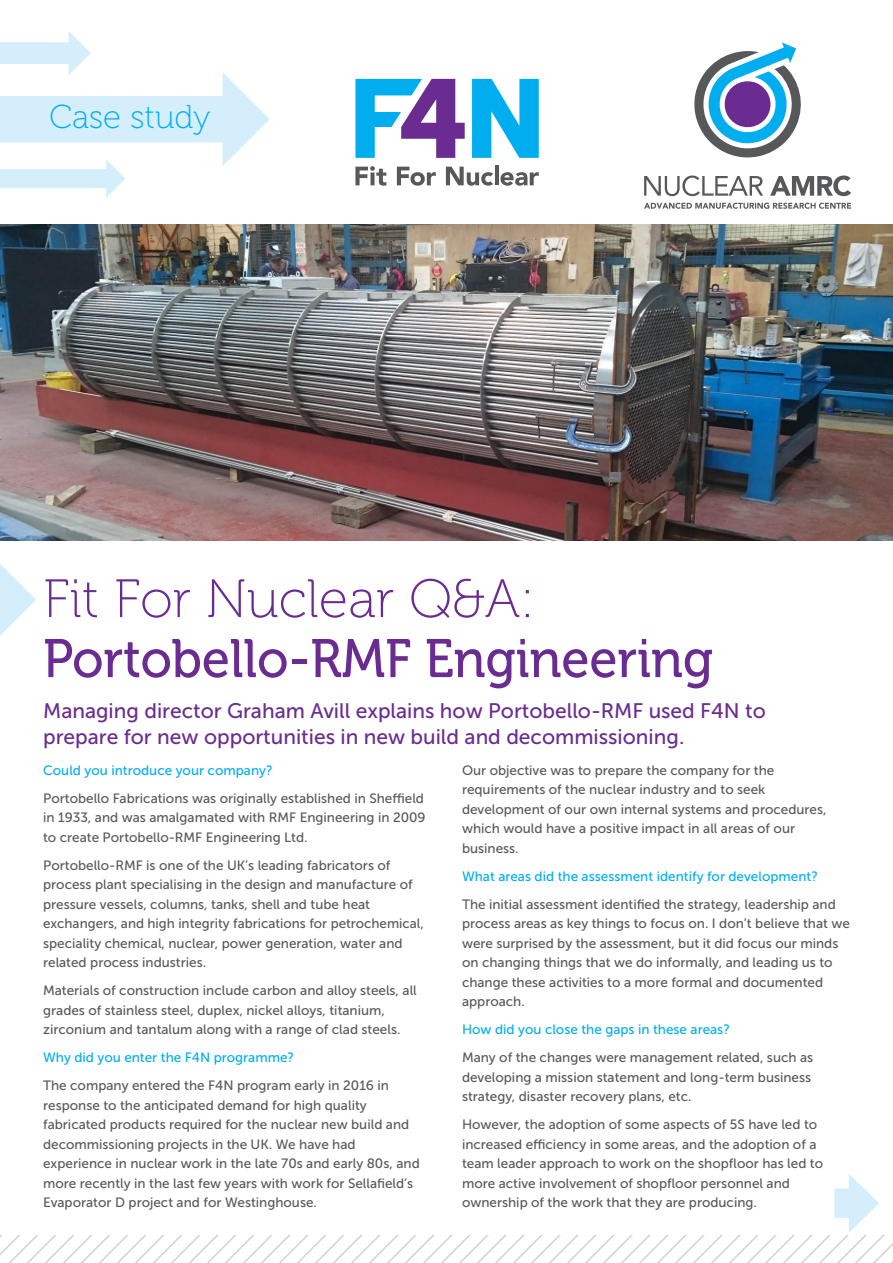
<style>
.page{position:relative;width:893px;height:1263px;background:#fff}
.page>*{position:absolute;margin:0;border:0;box-sizing:border-box;transform-origin:0 0}
.t1{font:54px/60px "Museo 500";color:#6a2c91;scale:.94 1}
.t2{font:33px "Museo 100";color:#00aeef}
.t3{font:21px/25.5px "Museo Sans 500";color:#6a2c91}
.t4{font:13.5px/19.5px "Museo Sans 500";color:#57585a}
.t5{font:13.5px "Museo Sans 500";color:#00aeef}
.s1{font-family:"Museo 100"}
</style>
<div class="page">
<img style="left:0;top:224px;width:893px;height:317px">
<svg style="left:694px;top:42px;width:107px;height:116px"></svg>
<svg style="left:644px;top:175px;width:207px;height:34px"></svg>
<svg style="left:0;top:539px;width:36px;height:97px"></svg>
<svg style="left:355px;top:166px;width:31px;height:20px"></svg>
<svg style="left:397px;top:167px;width:39px;height:19px"></svg>
<svg style="left:446px;top:167px;width:47px;height:19px"></svg>
<hr style="left:495px;top:165px;width:4px;height:20px;background:#57585a">
<svg style="left:500px;top:172px;width:39px;height:14px"></svg>
<svg style="left:355px;top:79px;width:110px;height:79px"></svg>
<svg style="left:472px;top:79px;width:67px;height:79px"></svg>
<svg style="left:0;top:31px;width:270px;height:167px"></svg>
<svg style="left:0;top:1174px;width:893px;height:89px"></svg>
<p class="t2" style="left:50px;top:99px;width:163px">Case study</p>
<p class="t1" style="left:43px;top:569px;width:714px"><span class="s1">Fit For Nuclear Q&amp;A:<br></span>Portobello-RMF Engineering</p>
<p class="t3" style="left:43px;top:698px;width:724px">Managing director Graham Avill explains how Portobello-RMF used F4N to prepare for new opportunities in new build and decommissioning.</p>
<p class="t5" style="left:43px;top:762px;width:231px">Could you introduce your company?</p>
<p class="t4" style="left:43px;top:788px;width:384px">Portobello Fabrications was originally established in Sheffield in 1933, and was amalgamated with RMF Engineering in 2009 to create Portobello-RMF Engineering Ltd.</p>
<p class="t4" style="left:43px;top:855px;width:382px">Portobello-RMF is one of the UK’s leading fabricators of process plant specialising in the design and manufacture of pressure vessels, columns, tanks, shell and tube heat exchangers, and high integrity fabrications for petrochemical, speciality chemical, nuclear, power generation, water and related process industries.</p>
<p class="t4" style="left:43px;top:981px;width:375px">Materials of construction include carbon and alloy steels, all grades of stainless steel, duplex, nickel alloys, titanium, zirconium and tantalum along with a range of clad steels.</p>
<p class="t5" style="left:43px;top:1050px;width:253px">Why did you enter the F4N programme?</p>
<p class="t4" style="left:43px;top:1076px;width:378px">The company entered the F4N program early in 2016 in response to the anticipated demand for high quality fabricated products required for the nuclear new build and decommissioning projects in the UK. We have had experience in nuclear work in the late 70s and early 80s, and more recently in the last few years with work for Sellafield’s Evaporator D project and for Westinghouse.</p>
<p class="t4" style="left:462px;top:760px;width:366px">Our objective was to prepare the company for the requirements of the nuclear industry and to seek development of our own internal systems and procedures, which would have a positive impact in all areas of our business.</p>
<p class="t5" style="left:462px;top:868px;width:357px">What areas did the assessment identify for development?</p>
<p class="t4" style="left:462px;top:894px;width:389px">The initial assessment identified the strategy, leadership and process areas as key things to focus on. I don’t believe that we were surprised by the assessment, but it did focus our minds on changing things that we do informally, and leading us to change these activities to a more formal and documented approach.</p>
<p class="t5" style="left:462px;top:1022px;width:269px">How did you close the gaps in these areas?</p>
<p class="t4" style="left:462px;top:1048px;width:353px">Many of the changes were management related, such as developing a mission statement and long-term business strategy, disaster recovery plans, etc.</p>
<p class="t4" style="left:462px;top:1115px;width:363px">However, the adoption of some aspects of 5S have led to increased efficiency in some areas, and the adoption of a team leader approach to work on the shopfloor has led to more active involvement of shopfloor personnel and ownership of the work that they are producing.</p>
</div>
